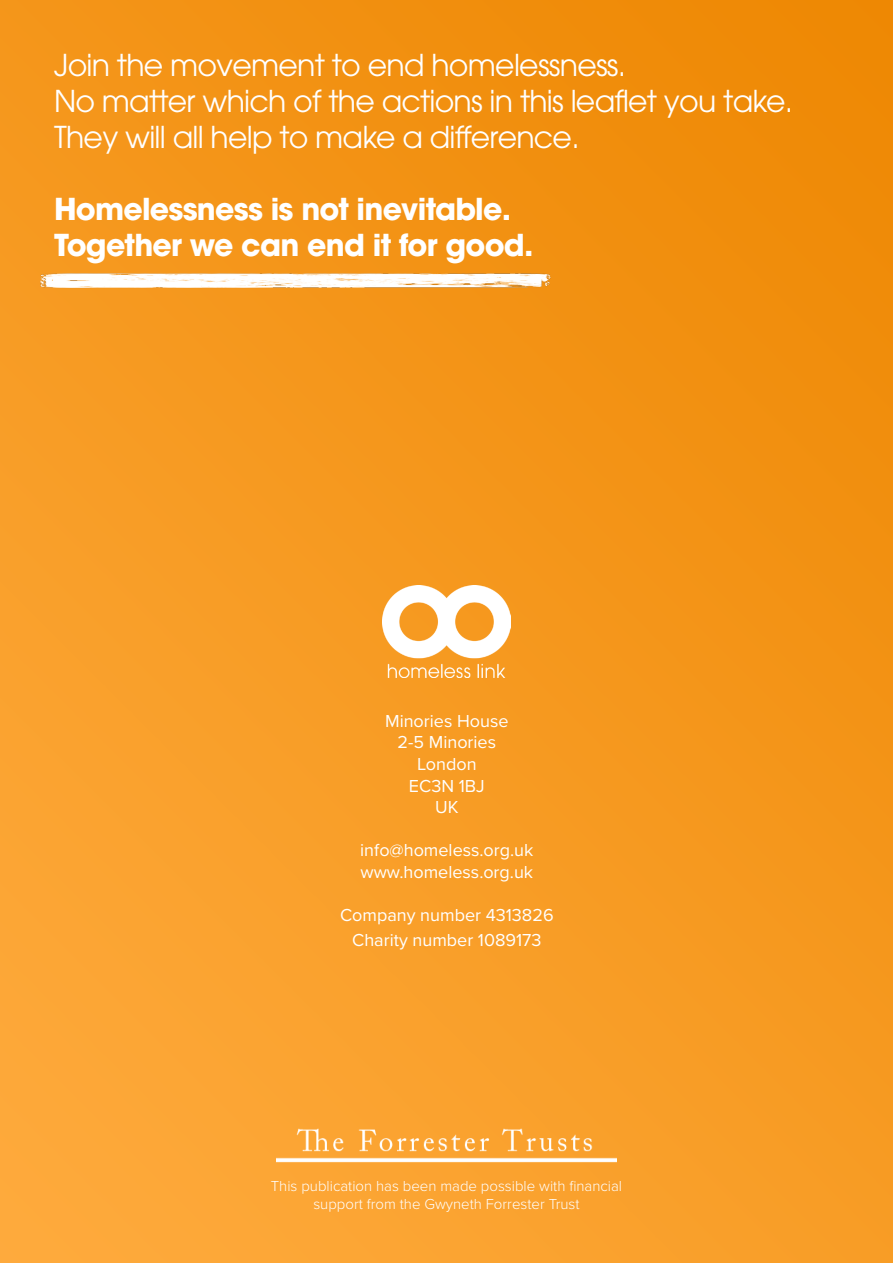
<style>
.page{position:relative;width:893px;height:1263px;background:#fff}
.page>*{position:absolute;margin:0;border:0;box-sizing:border-box;transform-origin:0 0}
.t1{font:30px/36px "ITC Avant Garde Pro";letter-spacing:-.025em;color:#fff}
.t2{font:700 30px/36px "ITC Avant Garde Pro";letter-spacing:-.025em;color:#fff}
.t3{font:18px/21.6px "Proxima Nova";color:#fff;text-align:center}
.t4{font:300 15px/18px "Proxima Nova";color:#fff;text-align:center}
</style>
<div class="page">
<img style="left:1px;top:0;width:892px;height:1263px">
<img style="left:383px;top:585px;width:127px;height:92px">
<img style="left:277px;top:1126px;width:340px;height:45px">
<img style="left:28px;top:240px;width:523px;height:83px">
<h1 class="t1" style="left:54px;top:47px;width:741px">Join the movement to end homelessness.<br>No matter which of the actions in this leaflet you take.<br>They will all help to make a difference.</h1>
<h1 class="t2" style="left:54px;top:191px;width:481px">Homelessness is not inevitable.<br>Together we can end it for good.</h1>
<p class="t3" style="left:385px;top:709px;width:125px">Minories House<br>2-5 Minories<br>London<br>EC3N 1BJ<br>UK</p>
<p class="t3" style="left:360px;top:839px;width:175px;text-align:left">info@homeless.org.uk www.homeless.org.uk</p>
<p class="t3" style="left:340px;top:902px;width:215px;line-height:25.2px">Company number 4313826<br>Charity number 1089173</p>
<p class="t4" style="left:271px;top:1176px;width:353px">This publication has been made possible with financial support from the Gwyneth Forrester Trust</p>
</div>
